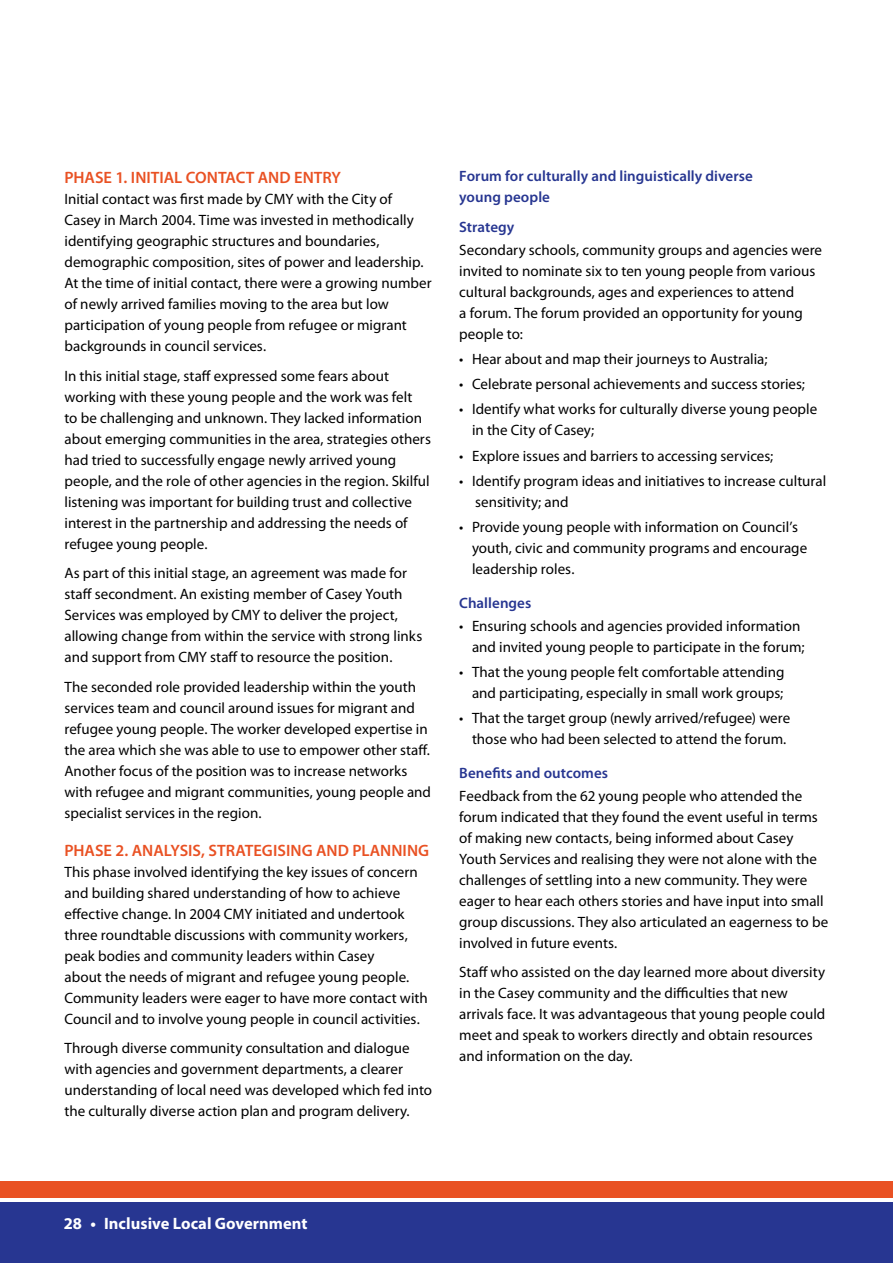
<style>
.page{position:relative;width:893px;height:1263px;background:#fff}
.page>*{position:absolute;margin:0;border:0;box-sizing:border-box;transform-origin:0 0}
.t1{font:600 16.5px "Myriad Pro";color:#e95123}
.t2{font:700 16.5px "Myriad Pro";color:#fff}
.t3{font:15px/21px "Myriad Pro";color:#000}
.t4{font:600 15px/21px "Myriad Pro";letter-spacing:.005em;color:#273691}
</style>
<div class="page">
<div style="left:0;top:1181px;width:893px;height:16px;background:#e95123"></div>
<div style="left:0;top:1202px;width:893px;height:61px;background:#273691"></div>
<p class="t1" style="left:64px;top:167px;width:278px">PHASE 1. INITIAL CONTACT AND ENTRY</p>
<p class="t3" style="left:64px;top:188px;width:369px">Initial contact was first made by CMY with the City of Casey in March 2004. Time was invested in methodically identifying geographic structures and boundaries, demographic composition, sites of power and leadership.<br>At the time of initial contact, there were a growing number of newly arrived families moving to the area but low participation of young people from refugee or migrant backgrounds in council services.</p>
<p class="t3" style="left:64px;top:365px;width:368px">In this initial stage, staff expressed some fears about working with these young people and the work was felt<br>to be challenging and unknown. They lacked information about emerging communities in the area, strategies others had tried to successfully engage newly arrived young people, and the role of other agencies in the region. Skilful listening was important for building trust and collective interest in the partnership and addressing the needs of refugee young people.</p>
<p class="t3" style="left:64px;top:562px;width:359px">As part of this initial stage, an agreement was made for staff secondment. An existing member of Casey Youth Services was employed by CMY to deliver the project, allowing change from within the service with strong links and support from CMY staff to resource the position.</p>
<p class="t3" style="left:64px;top:676px;width:368px">The seconded role provided leadership within the youth services team and council around issues for migrant and refugee young people. The worker developed expertise in the area which she was able to use to empower other staff.<br>Another focus of the position was to increase networks with refugee and migrant communities, young people and specialist services in the region.</p>
<p class="t1" style="left:64px;top:840px;width:366px">PHASE 2. ANALYSIS, STRATEGISING AND PLANNING</p>
<p class="t3" style="left:64px;top:861px;width:365px">This phase involved identifying the key issues of concern and building shared understanding of how to achieve effective change. In 2004 CMY initiated and undertook three roundtable discussions with community workers, peak bodies and community leaders within Casey<br>about the needs of migrant and refugee young people.<br>Community leaders were eager to have more contact with Council and to involve young people in council activities.</p>
<p class="t3" style="left:64px;top:1037px;width:369px">Through diverse community consultation and dialogue with agencies and government departments, a clearer understanding of local need was developed which fed into the culturally diverse action plan and program delivery.</p>
<p class="t4" style="left:459px;top:165px;width:295px">Forum for culturally and linguistically diverse young people</p>
<p class="t4" style="left:459px;top:216px;width:57px">Strategy</p>
<p class="t3" style="left:459px;top:239px;width:364px">Secondary schools, community groups and agencies were invited to nominate six to ten young people from various cultural backgrounds, ages and experiences to attend<br>a forum. The forum provided an opportunity for young people to:</p>
<p class="t3" style="left:459px;top:348px;width:310px">• Hear about and map their journeys to Australia;</p>
<p class="t3" style="left:459px;top:373px;width:347px">• Celebrate personal achievements and success stories;</p>
<p class="t3" style="left:472px;top:399px;width:347px;text-indent:-13px">• Identify what works for culturally diverse young people in the City of Casey;</p>
<p class="t3" style="left:459px;top:445px;width:316px">• Explore issues and barriers to accessing services;</p>
<p class="t3" style="left:475px;top:470px;width:353px;text-indent:-16px">• Identify program ideas and initiatives to increase cultural sensitivity; and</p>
<p class="t3" style="left:472px;top:516px;width:337px;text-indent:-13px">• Provide young people with information on Council’s youth, civic and community programs and encourage leadership roles.</p>
<p class="t4" style="left:459px;top:592px;width:74px">Challenges</p>
<p class="t3" style="left:459px;top:615px;width:347px;text-align:right">• Ensuring schools and agencies provided information and invited young people to participate in the forum;</p>
<p class="t3" style="left:459px;top:661px;width:327px;text-align:right">• That the young people felt comfortable attending and participating, especially in small work groups;</p>
<p class="t3" style="left:459px;top:707px;width:333px;text-align:center">• That the target group (newly arrived/refugee) were those who had been selected to attend the forum.</p>
<p class="t4" style="left:459px;top:762px;width:150px">Benefits and outcomes</p>
<p class="t3" style="left:459px;top:785px;width:370px">Feedback from the 62 young people who attended the forum indicated that they found the event useful in terms of making new contacts, being informed about Casey Youth Services and realising they were not alone with the challenges of settling into a new community. They were eager to hear each others stories and have input into small group discussions. They also articulated an eagerness to be involved in future events.</p>
<p class="t3" style="left:459px;top:961px;width:368px">Staff who assisted on the day learned more about diversity in the Casey community and the difficulties that new arrivals face. It was advantageous that young people could meet and speak to workers directly and obtain resources and information on the day.</p>
<p class="t2" style="left:64px;top:1212px;width:245px">28 • Inclusive Local Government</p>
</div>
